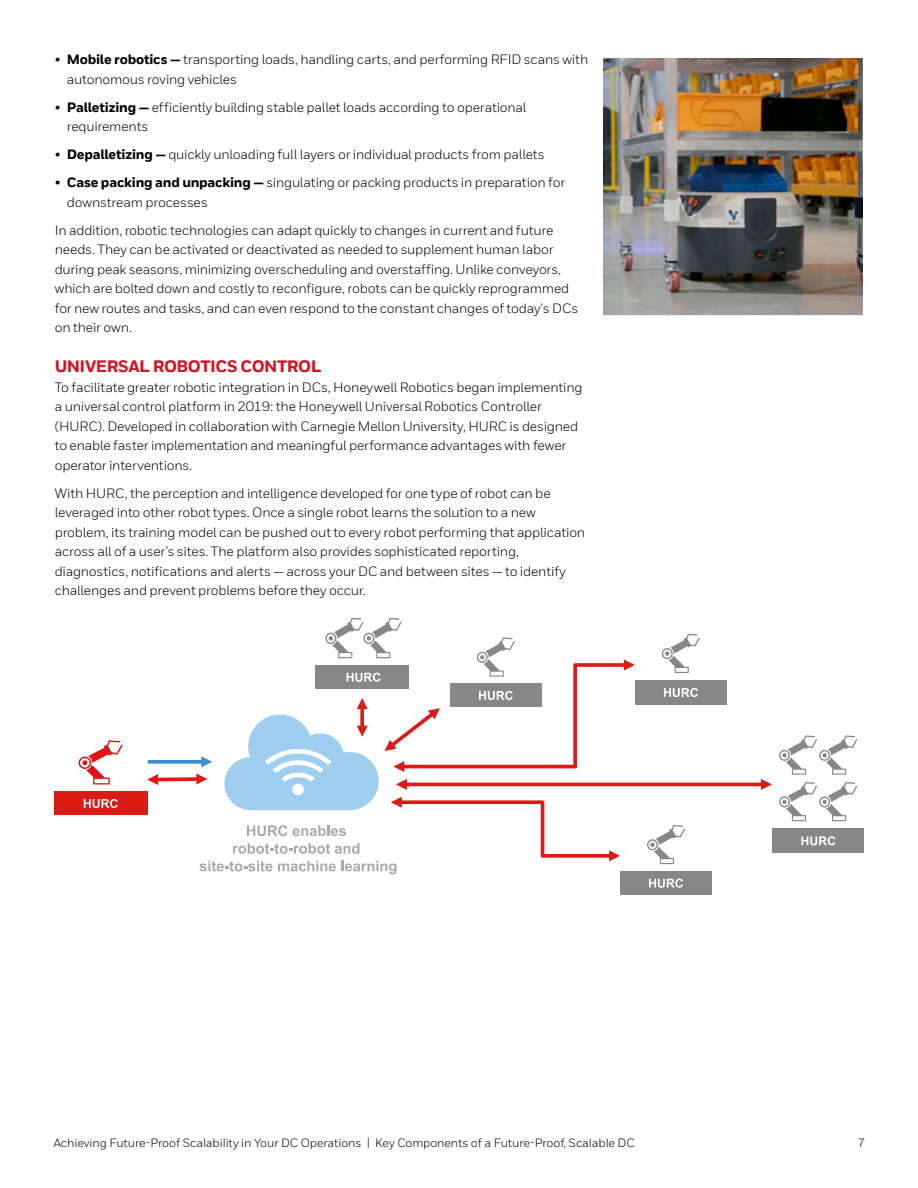
<style>
.page{position:relative;width:918px;height:1188px;background:#fff}
.page>*{position:absolute;margin:0;border:0;box-sizing:border-box;transform-origin:0 0}
.t1{font:800 16.5px "Honeywell Sans TT";letter-spacing:-.025em;color:#d61120}
.t2{font:13.5px/19.5px "Honeywell Sans TT";letter-spacing:-.015em;color:#000}
.t3{font:12px "Honeywell Sans";letter-spacing:-.01em;color:#000}
.s1{font-weight:800}
</style>
<div class="page">
<img style="left:604px;top:58px;width:258px;height:256px">
<div style="left:54px;top:792px;width:93px;height:23px;background:#db1b15"></div>
<svg style="left:84px;top:799px;width:34px;height:9px"></svg>
<svg style="left:79px;top:740px;width:44px;height:44px"></svg>
<div style="left:772px;top:829px;width:92px;height:24px;background:#878787"></div>
<svg style="left:801px;top:836px;width:34px;height:9px"></svg>
<svg style="left:779px;top:782px;width:78px;height:39px"></svg>
<svg style="left:779px;top:735px;width:78px;height:40px"></svg>
<div style="left:620px;top:871px;width:92px;height:24px;background:#878787"></div>
<svg style="left:147px;top:618px;width:625px;height:270px"></svg>
<p class="t2" style="left:67px;top:50px;width:523px;text-indent:-12px">• <span class="s1">Mobile robotics —</span> transporting loads, handling carts, and performing RFID scans with autonomous roving vehicles</p>
<p class="t2" style="left:67px;top:98px;width:461px;text-indent:-12px">• <span class="s1">Palletizing —</span> efficiently building stable pallet loads according to operational requirements</p>
<p class="t2" style="left:55px;top:145px;width:491px">• <span class="s1">Depalletizing —</span> quickly unloading full layers or individual products from pallets</p>
<p class="t2" style="left:67px;top:173px;width:500px;text-indent:-12px">• <span class="s1">Case packing and unpacking —</span> singulating or packing products in preparation for downstream processes</p>
<p class="t2" style="left:55px;top:221px;width:525px">In addition, robotic technologies can adapt quickly to changes in current and future needs. They can be activated or deactivated as needed to supplement human labor during peak seasons, minimizing overscheduling and overstaffing. Unlike conveyors, which are bolted down and costly to reconfigure, robots can be quickly reprogrammed for new routes and tasks, and can even respond to the constant changes of today’s DCs on their own.</p>
<p class="t1" style="left:55px;top:356px;width:268px">UNIVERSAL ROBOTICS CONTROL</p>
<p class="t2" style="left:55px;top:377px;width:529px">To facilitate greater robotic integration in DCs, Honeywell Robotics began implementing a universal control platform in 2019: the Honeywell Universal Robotics Controller (HURC). Developed in collaboration with Carnegie Mellon University, HURC is designed to enable faster implementation and meaningful performance advantages with fewer operator interventions.</p>
<p class="t2" style="left:55px;top:483px;width:532px">With HURC, the perception and intelligence developed for one type of robot can be leveraged into other robot types. Once a single robot learns the solution to a new problem, its training model can be pushed out to every robot performing that application across all of a user’s sites. The platform also provides sophisticated reporting, diagnostics, notifications and alerts — across your DC and between sites — to identify challenges and prevent problems before they occur.</p>
<p class="t3" style="left:54px;top:1135px;width:583px">Achieving Future-Proof Scalability in Your DC Operations | Key Components of a Future-Proof, Scalable DC</p>
<p class="t3" style="left:858px;top:1135px;width:9px">7</p>
</div>
